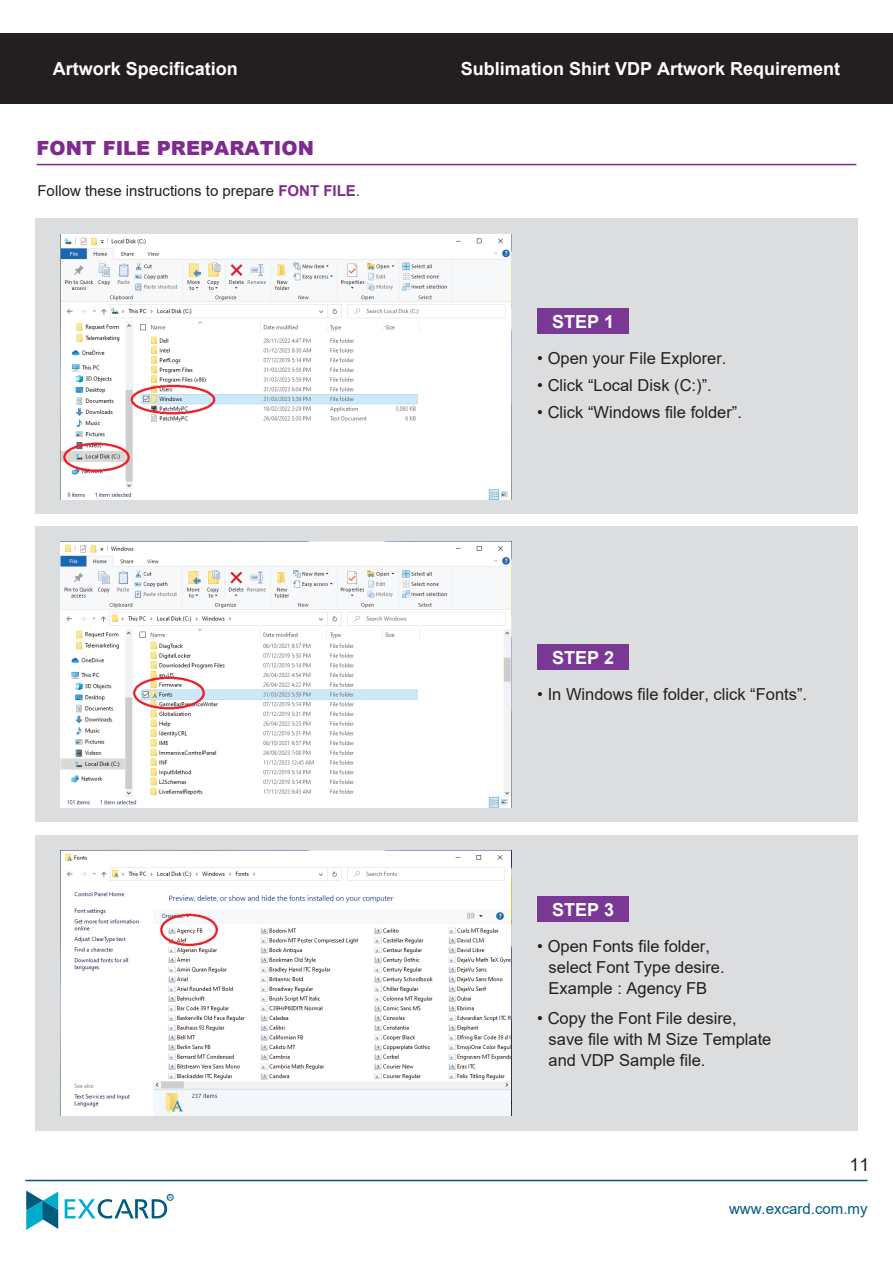
<style>
.page{position:relative;width:893px;height:1263px;background:#fff}
.page>*{position:absolute;margin:0;border:0;box-sizing:border-box;transform-origin:0 0}
.t1{font:900 19.5px "Arial";color:#802990}
.t2{font:700 18px "Arial";color:#fff}
.t3{font:18px "Arial";color:#231f20}
.t4{font:16.5px/21px "Arial";color:#231f20}
.t5{font:15px "Arial";color:#231f20}
.t6{font:15px "Arial";color:#005b7f}
.t7{font:4.8px "Arial";color:#005b7f}
.s1{font-weight:700;color:#802a90}
</style>
<div class="page">
<svg style="left:26px;top:1190px;width:32px;height:40px"></svg>
<svg style="left:65px;top:1194px;width:108px;height:24px"></svg>
<div style="left:0;top:33px;width:893px;height:71px;background:#231f20"></div>
<hr style="left:25px;top:1180px;width:842px;height:1px;background:#005b7f">
<hr style="left:37px;top:164px;width:819px;height:1px;background:#802990">
<div style="left:35px;top:218px;width:823px;height:295px;background:#dcdddf"></div>
<div style="left:35px;top:527px;width:823px;height:295px;background:#dcdddf"></div>
<div style="left:35px;top:835px;width:823px;height:295px;background:#dcdddf"></div>
<div style="left:537px;top:308px;width:92px;height:26px;background:#793894"></div>
<img style="left:61px;top:234px;width:450px;height:265px">
<div style="left:537px;top:644px;width:92px;height:26px;background:#793894"></div>
<div style="left:537px;top:896px;width:92px;height:26px;background:#793894"></div>
<img style="left:61px;top:541px;width:450px;height:266px">
<img style="left:61px;top:850px;width:450px;height:265px">
<p class="t2" style="left:53px;top:56px;width:187px">Artwork Specification</p>
<p class="t1" style="left:37px;top:134px;width:279px">FONT FILE PREPARATION</p>
<p class="t5" style="left:37px;top:180px;width:324px">Follow these instructions to prepare <span class="s1">FONT FILE</span>.</p>
<p class="t7" style="left:169px;top:1194px;width:5px">R</p>
<p class="t2" style="left:461px;top:56px;width:381px">Sublimation Shirt VDP Artwork Requirement</p>
<p class="t2" style="left:552px;top:309px;width:64px">STEP 1</p>
<p class="t4" style="left:537px;top:348px;width:191px">• Open your File Explorer.</p>
<p class="t4" style="left:537px;top:375px;width:176px">• Click “Local Disk (C:)”.</p>
<p class="t4" style="left:537px;top:402px;width:206px">• Click “Windows file folder”.</p>
<p class="t2" style="left:552px;top:645px;width:64px">STEP 2</p>
<p class="t4" style="left:537px;top:683px;width:271px">• In Windows file folder, click “Fonts”.</p>
<p class="t2" style="left:552px;top:897px;width:64px">STEP 3</p>
<p class="t4" style="left:549px;top:936px;width:178px;text-indent:-11px">• Open Fonts file folder, select Font Type desire.<br>Example : Agency FB</p>
<p class="t4" style="left:549px;top:1008px;width:224px;text-indent:-11px">• Copy the Font File desire, save file with M Size Template and VDP Sample file.</p>
<p class="t3" style="left:849px;top:1152px;width:22px">11</p>
<p class="t6" style="left:729px;top:1198px;width:140px">www.excard.com.my</p>
</div>
